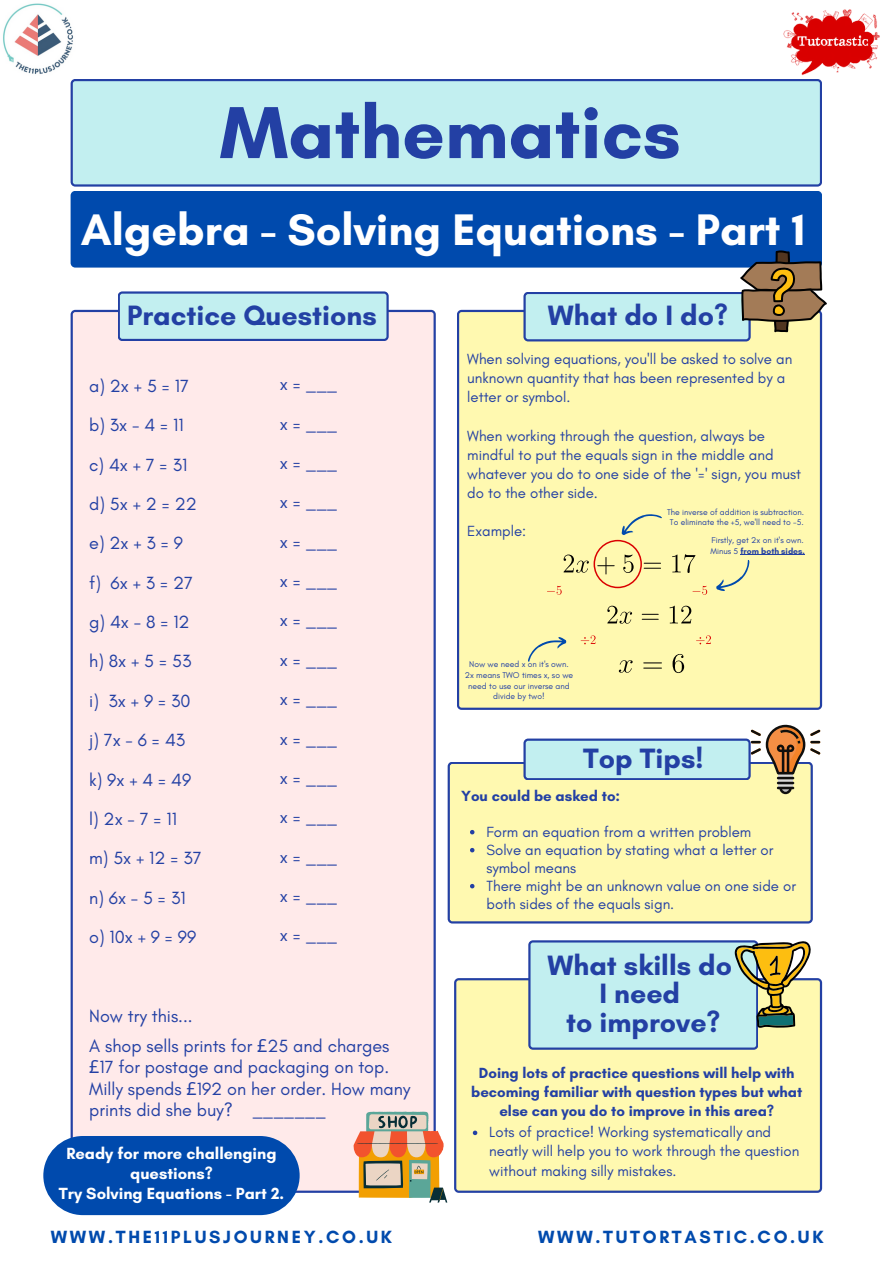
<style>
.page{position:relative;width:893px;height:1264px;background:#fff}
.page>*{position:absolute;margin:0;border:0;box-sizing:border-box;transform-origin:0 0}
.t1{font:700 75px "Glacial Indifference";color:#2340a4}
.t2{font:700 45px "Glacial Indifference";color:#fff}
.t3{font:700 28.5px "Glacial Indifference";color:#2340a4}
.t4{font:18px/21.3px "Glacial Indifference";color:#2340a4}
.t5{font:700 18px "Glacial Indifference";letter-spacing:.15em;color:#004aad}
.t6{font:700 16.5px/20.2px "Glacial Indifference";color:#fff;text-align:center}
.t7{font:15px/19px "Glacial Indifference";color:#2340a4}
.t8{font:700 15px/19px "Glacial Indifference";color:#2340a4;text-align:center}
.t9{font:8.55px/10.6px "Glacial Indifference";color:#2340a4;text-align:center}
.t10{font:700 8.55px "Glacial Indifference";color:#2340a4}
.s1{font-family:"Noto Sans"}
.s2{font-weight:400}
</style>
<div class="page">
<div style="left:454px;top:978px;width:368px;height:214px;background:#fff9b0"></div>
<div style="left:71px;top:310px;width:365px;height:882px;background:#ffeaea"></div>
<div style="left:43px;top:1135px;width:256px;height:80px;background:#004aad;border-radius:40px"></div>
<div style="left:71px;top:79px;width:751px;height:108px;background:#c2eff0"></div>
<div style="left:447px;top:762px;width:365px;height:161px;background:#fff9b0"></div>
<div style="left:457px;top:310px;width:365px;height:400px;background:#fff9b0"></div>
<div style="left:71px;top:191px;width:751px;height:76px;background:#004aad"></div>
<img style="left:764px;top:9px;width:116px;height:106px">
<svg style="left:778px;top:780px;width:15px;height:6px"></svg>
<hr style="left:776px;top:781px;width:18px;height:3px;background:#100f0d">
<svg style="left:776px;top:786px;width:18px;height:8px"></svg>
<svg style="left:523px;top:724px;width:297px;height:56px"></svg>
<svg style="left:523px;top:250px;width:303px;height:91px"></svg>
<svg style="left:528px;top:940px;width:283px;height:109px;background:#badad1"></svg>
<svg style="left:118px;top:291px;width:270px;height:50px;background:#b3dee8"></svg>
<img style="left:3px;top:3px;width:70px;height:71px">
<svg style="left:672px;top:554px;width:23px;height:19px"></svg>
<svg style="left:692px;top:586px;width:15px;height:9px"></svg>
<svg style="left:607px;top:605px;width:25px;height:18px"></svg>
<svg style="left:641px;top:614px;width:17px;height:5px"></svg>
<svg style="left:669px;top:605px;width:22px;height:18px"></svg>
<svg style="left:580px;top:635px;width:15px;height:9px"></svg>
<svg style="left:696px;top:635px;width:15px;height:9px"></svg>
<svg style="left:618px;top:660px;width:14px;height:12px"></svg>
<svg style="left:643px;top:662px;width:19px;height:6px"></svg>
<svg style="left:672px;top:654px;width:12px;height:19px"></svg>
<svg style="left:713px;top:559px;width:43px;height:36px;background:#ececaf"></svg>
<svg style="left:523px;top:633px;width:45px;height:29px"></svg>
<svg style="left:547px;top:507px;width:115px;height:88px;background:#f5eba8"></svg>
<svg style="left:353px;top:1111px;width:94px;height:91px;background:#cbaa84"></svg>
<svg style="left:473px;top:1130px;width:4px;height:5px"></svg>
<svg style="left:470px;top:830px;width:4px;height:4px"></svg>
<svg style="left:470px;top:848px;width:4px;height:4px"></svg>
<svg style="left:470px;top:883px;width:4px;height:5px"></svg>
<hr style="left:740px;top:554px;width:64px;height:1px;background:#2340a4">
<p class="t1" style="left:220px;top:87px;width:462px">Mathematics</p>
<p class="t2" style="left:81px;top:202px;width:726px">Algebra - Solving Equations - Part 1</p>
<p class="t3" style="left:127px;top:297px;width:251px">Practice Questions</p>
<p class="t4" style="left:89px;top:375px;width:101px">a)2x+5=17</p>
<p class="t4" style="left:89px;top:414px;width:96px">b)3x-4=11</p>
<p class="t4" style="left:89px;top:453px;width:99px">c)4x+7=31</p>
<p class="t4" style="left:89px;top:493px;width:109px">d)5x+2=22</p>
<p class="t4" style="left:89px;top:532px;width:95px">e)2x+3=9</p>
<p class="t4" style="left:89px;top:571px;width:105px">f) 6x+3=27</p>
<p class="t4" style="left:89px;top:611px;width:102px">g)4x-8=12</p>
<p class="t4" style="left:89px;top:650px;width:104px">h)8x+5=53</p>
<p class="t4" style="left:89px;top:689px;width:103px">i) 3x+9=30</p>
<p class="t4" style="left:89px;top:729px;width:97px">j)7x-6=43</p>
<p class="t4" style="left:89px;top:768px;width:104px">k)9x+4=49</p>
<p class="t4" style="left:89px;top:808px;width:89px">l)2x-7=11</p>
<p class="t4" style="left:89px;top:847px;width:114px">m)5x+12=37</p>
<p class="t4" style="left:89px;top:886px;width:98px">n)6x-5=31</p>
<p class="t4" style="left:89px;top:926px;width:109px">o)10x+9=99</p>
<p class="t4" style="left:280px;top:373px;width:59px">x = ___</p>
<p class="t4" style="left:280px;top:413px;width:59px">x = ___</p>
<p class="t4" style="left:280px;top:452px;width:59px">x = ___</p>
<p class="t4" style="left:280px;top:491px;width:59px">x = ___</p>
<p class="t4" style="left:280px;top:531px;width:59px">x = ___</p>
<p class="t4" style="left:280px;top:570px;width:59px">x = ___</p>
<p class="t4" style="left:280px;top:609px;width:59px">x = ___</p>
<p class="t4" style="left:280px;top:649px;width:59px">x = ___</p>
<p class="t4" style="left:280px;top:688px;width:59px">x = ___</p>
<p class="t4" style="left:280px;top:727px;width:59px">x = ___</p>
<p class="t4" style="left:280px;top:767px;width:59px">x = ___</p>
<p class="t4" style="left:280px;top:806px;width:59px">x = ___</p>
<p class="t4" style="left:280px;top:845px;width:59px">x = ___</p>
<p class="t4" style="left:280px;top:885px;width:59px">x = ___</p>
<p class="t4" style="left:280px;top:924px;width:59px">x = ___</p>
<p class="t4" style="left:89px;top:1004px;width:105px">Now try this...</p>
<p class="t4" style="left:89px;top:1035px;width:302px">A shop sells prints for <span class="s1">£</span>25 and charges</p>
<p class="t4" style="left:89px;top:1056px;width:301px"><span class="s1">£</span>17 for postage and packaging on top.</p>
<p class="t4" style="left:89px;top:1077px;width:323px">Milly spends <span class="s1">£</span>192 on her order. How many prints did she buy? _______</p>
<p class="t6" style="left:66px;top:1142px;width:211px">Ready for more challenging questions?</p>
<p class="t6" style="left:59px;top:1183px;width:227px">Try Solving Equations - Part 2.</p>
<p class="t3" style="left:548px;top:298px;width:181px">What do I do?</p>
<p class="t7" style="left:467px;top:349px;width:326px">When solving equations, you'll be asked to solve an unknown quantity that has been represented by a letter or symbol.</p>
<p class="t7" style="left:467px;top:426px;width:335px">When working through the question, always be mindful to put the equals sign in the middle and whatever you do to one side of the '=' sign, you must do to the other side.</p>
<p class="t7" style="left:467px;top:521px;width:60px">Example:</p>
<p class="t9" style="left:667px;top:506px;width:138px">The inverse of addition is subtraction.</p>
<p class="t9" style="left:670px;top:517px;width:135px">To eliminate the +5, we'll need to -5.</p>
<p class="t9" style="left:711px;top:534px;width:94px">Firstly, get 2x on it's own.</p>
<p class="t10" style="left:710px;top:545px;width:96px"><span class="s2">Minus 5</span> from both sides.</p>
<p class="t9" style="left:465px;top:658px;width:110px">Now we need x on it's own.<br>2x means TWO times x, so we need to use our inverse and divide by two!</p>
<p class="t3" style="left:583px;top:740px;width:121px">Top Tips!</p>
<p class="t8" style="left:461px;top:786px;width:161px">You could be asked to:</p>
<p class="t7" style="left:486px;top:821px;width:266px">Form an equation from a written problem</p>
<p class="t7" style="left:486px;top:840px;width:288px;line-height:18px">Solve an equation by stating what a letter or symbol means</p>
<p class="t7" style="left:486px;top:876px;width:311px;line-height:18px">There might be an unknown value on one side or both sides of the equals sign.</p>
<p class="t3" style="left:547px;top:948px;width:186px">What skills do</p>
<p class="t3" style="left:599px;top:976px;width:82px">I need</p>
<p class="t3" style="left:566px;top:1004px;width:156px">to improve?</p>
<p class="t8" style="left:471px;top:1062px;width:333px">Doing lots of practice questions will help with becoming familiar with question types but what else can you do to improve in this area?</p>
<p class="t7" style="left:489px;top:1122px;width:311px">Lots of practice! Working systematically and neatly will help you to work through the question without making silly mistakes.</p>
<p class="t5" style="left:51px;top:1225px;width:343px">WWW.THE11PLUSJOURNEY.CO.UK</p>
<p class="t5" style="left:538px;top:1225px;width:287px">WWW.TUTORTASTIC.CO.UK</p>
</div>
